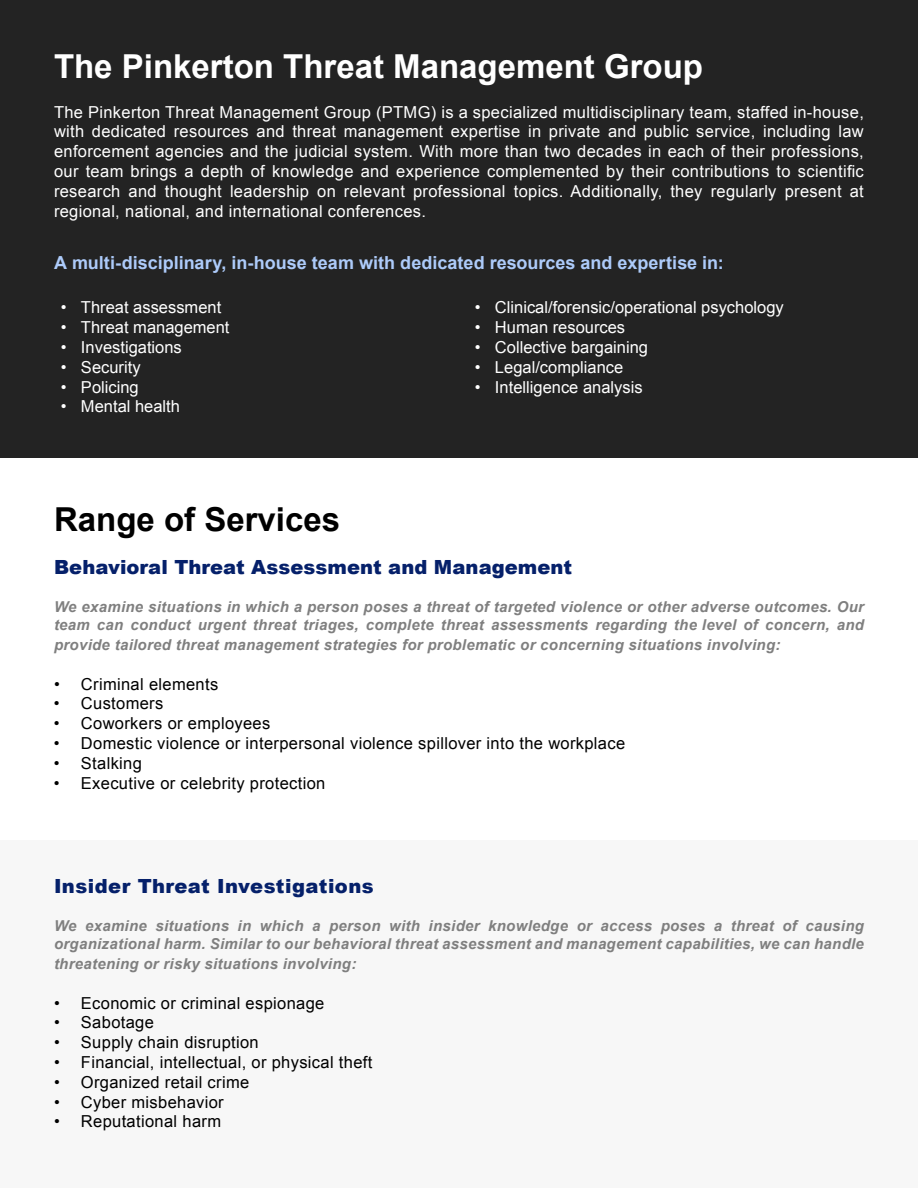
<style>
.page{position:relative;width:918px;height:1188px;background:#fff}
.page>*{position:absolute;margin:0;border:0;box-sizing:border-box;transform-origin:0 0}
.t1{font:700 33px "Arial";color:#fff}
.t2{font:700 33px "Arial";color:#000}
.t3{font:900 19.5px "Arial";letter-spacing:.005em;color:#05206a}
.t4{font:700 18px "Arial";color:#adcbfa}
.t5{font:16.5px/19.8px "Arial";color:#fff;text-align:justify}
.t6{font:16.5px "Arial";letter-spacing:.02em;color:#000}
.t7{font:italic 700 15px/18px "Arial";letter-spacing:.02em;color:#7f7f7f}
</style>
<div class="page">
<div style="left:0;top:841px;width:918px;height:347px;background:#f7f7f7"></div>
<div style="left:0;top:0;width:918px;height:458px;background:#232323"></div>
<h1 class="t1" style="left:54px;top:45px;width:651px">The Pinkerton Threat Management Group</h1>
<p class="t5" style="left:54px;top:102px;width:811px">The Pinkerton Threat Management Group (PTMG) is a specialized multidisciplinary team, staffed in-house, with dedicated resources and threat management expertise in private and public service, including law enforcement agencies and the judicial system. With more than two decades in each of their professions, our team brings a depth of knowledge and experience complemented by their contributions to scientific research and thought leadership on relevant professional topics. Additionally, they regularly present at regional, national, and international conferences.</p>
<p class="t4" style="left:54px;top:251px;width:671px">A multi-disciplinary, in-house team with dedicated resources and expertise in:</p>
<p class="t5" style="left:61px;top:298px;width:162px">• Threat assessment</p>
<p class="t5" style="left:61px;top:318px;width:170px">• Threat management</p>
<p class="t5" style="left:61px;top:337px;width:123px">• Investigations</p>
<p class="t5" style="left:61px;top:357px;width:81px">• Security</p>
<p class="t5" style="left:61px;top:377px;width:80px">• Policing</p>
<p class="t5" style="left:61px;top:397px;width:121px">• Mental health</p>
<p class="t5" style="left:475px;top:298px;width:311px">• Clinical/forensic/operational psychology</p>
<p class="t5" style="left:475px;top:318px;width:152px">• Human resources</p>
<p class="t5" style="left:475px;top:337px;width:175px">• Collective bargaining</p>
<p class="t5" style="left:475px;top:357px;width:150px">• Legal/compliance</p>
<p class="t5" style="left:475px;top:377px;width:169px">• Intelligence analysis</p>
<h1 class="t2" style="left:54px;top:498px;width:288px">Range of Services</h1>
<p class="t3" style="left:54px;top:553px;width:520px">Behavioral Threat Assessment and Management</p>
<p class="t7" style="left:54px;top:599px;width:812px">We examine situations in which a person poses a threat of targeted violence or other adverse outcomes. Our team can conduct urgent threat triages, complete threat assessments regarding the level of concern, and</p>
<p class="t7" style="left:54px;top:636px;width:728px">provide tailored threat management strategies for problematic or concerning situations involving:</p>
<p class="t6" style="left:54px;top:673px;width:166px">• Criminal elements</p>
<p class="t6" style="left:54px;top:693px;width:111px">• Customers</p>
<p class="t6" style="left:54px;top:713px;width:218px">• Coworkers or employees</p>
<p class="t6" style="left:54px;top:732px;width:573px">• Domestic violence or interpersonal violence spillover into the workplace</p>
<p class="t6" style="left:54px;top:752px;width:89px">• Stalking</p>
<p class="t6" style="left:54px;top:772px;width:273px">• Executive or celebrity protection</p>
<p class="t3" style="left:54px;top:872px;width:321px">Insider Threat Investigations</p>
<p class="t7" style="left:54px;top:918px;width:812px">We examine situations in which a person with insider knowledge or access poses a threat of causing organizational harm. Similar to our behavioral threat assessment and management capabilities, we can handle</p>
<p class="t7" style="left:54px;top:955px;width:304px">threatening or risky situations involving:</p>
<p class="t6" style="left:54px;top:992px;width:272px">• Economic or criminal espionage</p>
<p class="t6" style="left:54px;top:1012px;width:101px">• Sabotage</p>
<p class="t6" style="left:54px;top:1032px;width:206px">• Supply chain disruption</p>
<p class="t6" style="left:54px;top:1051px;width:320px">• Financial, intellectual, or physical theft</p>
<p class="t6" style="left:54px;top:1071px;width:197px">• Organized retail crime</p>
<p class="t6" style="left:54px;top:1091px;width:171px">• Cyber misbehavior</p>
<p class="t6" style="left:54px;top:1111px;width:169px">• Reputational harm</p>
</div>
